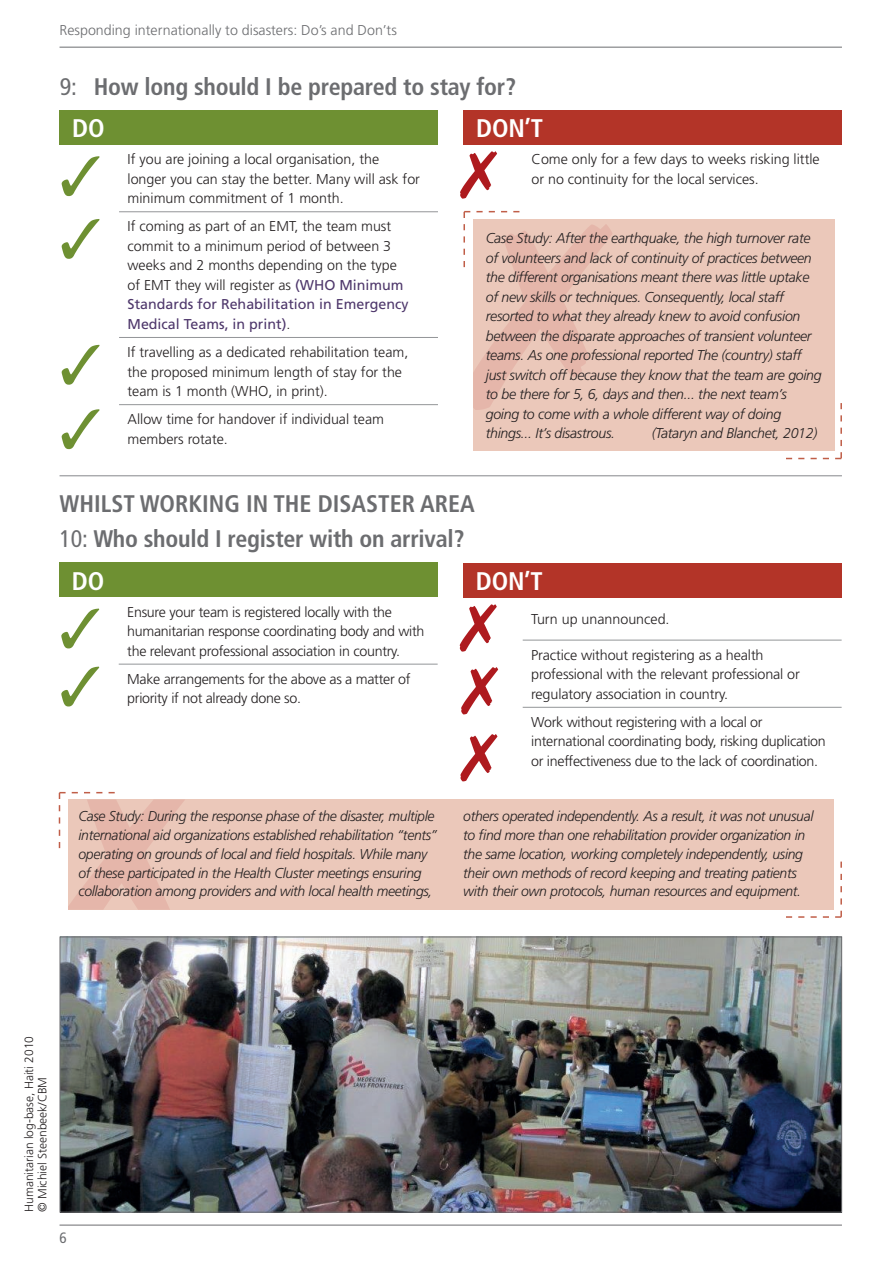
<style>
.page{position:relative;width:893px;height:1263px;background:#fff}
.page>*{position:absolute;margin:0;border:0;box-sizing:border-box;transform-origin:0 0}
.t1{font:700 condensed 25.5px "Frutiger";letter-spacing:-.01em;color:#fff}
.t2{font:700 condensed 24px "Frutiger";letter-spacing:-.01em;color:#6c6d70}
.t3{font:condensed 15px "Frutiger LT Com";color:#6c6d70}
.t4{font:italic 300 14.25px/19.5px "Frutiger";letter-spacing:-.02em;color:#231f20}
.t5{font:300 14.25px/19.5px "Frutiger";letter-spacing:-.01em;color:#231f20}
.t6{font:300 14.25px "Frutiger";color:#6c6d70}
.t7{font:300 12px/13.5px "Frutiger";color:#231f20}
.s1{font-weight:400}
.s2{font-weight:400;color:#4e376b}
</style>
<div class="page">
<hr style="left:60px;top:47px;width:782px;height:1px;background:#6c6d70">
<hr style="left:60px;top:1225px;width:782px;height:1px;background:#6c6d70">
<div style="left:463px;top:563px;width:379px;height:35px;background:#b33428"></div>
<hr style="left:523px;top:707px;width:319px;height:1px;background:#939598">
<hr style="left:523px;top:640px;width:319px;height:1px;background:#939598">
<div style="left:463px;top:111px;width:379px;height:34px;background:#b33428"></div>
<div style="left:60px;top:111px;width:378px;height:34px;background:#6e9032"></div>
<hr style="left:119px;top:211px;width:319px;height:1px;background:#939598">
<hr style="left:119px;top:337px;width:319px;height:1px;background:#939598">
<hr style="left:119px;top:404px;width:319px;height:1px;background:#939598">
<div style="left:473px;top:219px;width:361px;height:231px;background:#ebc8ba"></div>
<svg style="left:786px;top:403px;width:56px;height:56px"></svg>
<hr style="left:60px;top:475px;width:782px;height:1px;background:#939598">
<div style="left:59px;top:563px;width:379px;height:34px;background:#6e9032"></div>
<hr style="left:119px;top:664px;width:319px;height:1px;background:#939598">
<div style="left:68px;top:799px;width:765px;height:111px;background:#ebc8ba"></div>
<svg style="left:786px;top:861px;width:56px;height:57px"></svg>
<img style="left:62px;top:938px;width:778px;height:272px">
<svg style="left:463px;top:211px;width:149px;height:199px"></svg>
<svg style="left:59px;top:792px;width:125px;height:118px"></svg>
<p class="t6" style="left:60px;top:22px;width:339px">Responding internationally to disasters: Do’s and Don’ts</p>
<p class="t2" style="left:60px;top:72px;width:458px"><span class="s1">9:</span> How long should I be prepared to stay for?</p>
<p class="t1" style="left:72px;top:113px;width:34px">DO</p>
<p class="t5" style="left:128px;top:150px;width:294px">If you are joining a local organisation, the longer you can stay the better. Many will ask for minimum commitment of 1 month.</p>
<p class="t5" style="left:128px;top:217px;width:283px">If coming as part of an EMT, the team must commit to a minimum period of between 3 weeks and 2 months depending on the type of EMT they will register as <span class="s2">(WHO Minimum Standards for Rehabilitation in Emergency Medical Teams, in print)</span>.</p>
<p class="t5" style="left:128px;top:342px;width:282px">If travelling as a dedicated rehabilitation team, the proposed minimum length of stay for the team is 1 month (WHO, in print).</p>
<p class="t5" style="left:128px;top:410px;width:258px">Allow time for handover if individual team members rotate.</p>
<p class="t1" style="left:476px;top:113px;width:68px">DON’T</p>
<p class="t5" style="left:531px;top:150px;width:290px">Come only for a few days to weeks risking little</p>
<p class="t5" style="left:531px;top:169px;width:229px">or no continuity for the local services.</p>
<p class="t4" style="left:486px;top:228px;width:337px">Case Study: After the earthquake, the high turnover rate of volunteers and lack of continuity of practices between the different organisations meant there was little uptake of new skills or techniques. Consequently, local staff resorted to what they already knew to avoid confusion between the disparate approaches of transient volunteer teams. As one professional reported The (country) staff just switch off because they know that the team are going to be there for 5, 6, days and then... the next team’s going to come with a whole different way of doing things... It’s disastrous.</p>
<p class="t4" style="left:652px;top:423px;width:167px">(Tataryn and Blanchet, 2012)</p>
<p class="t2" style="left:60px;top:490px;width:417px">WHILST WORKING IN THE DISASTER AREA</p>
<p class="t2" style="left:60px;top:524px;width:407px"><span class="s1">10:</span> Who should I register with on arrival?</p>
<p class="t1" style="left:72px;top:565px;width:34px">DO</p>
<p class="t5" style="left:127px;top:602px;width:299px">Ensure your team is registered locally with the humanitarian response coordinating body and with the relevant professional association in country.</p>
<p class="t5" style="left:127px;top:669px;width:285px">Make arrangements for the above as a matter of priority if not already done so.</p>
<p class="t1" style="left:476px;top:566px;width:68px">DON’T</p>
<p class="t5" style="left:531px;top:610px;width:140px">Turn up unannounced.</p>
<p class="t5" style="left:531px;top:645px;width:270px">Practice without registering as a health professional with the relevant professional or regulatory association in country.</p>
<p class="t5" style="left:531px;top:712px;width:296px">Work without registering with a local or international coordinating body, risking duplication or ineffectiveness due to the lack of coordination.</p>
<p class="t4" style="left:78px;top:807px;width:360px;line-height:18.8px">Case Study: During the response phase of the disaster, multiple international aid organizations established rehabilitation “tents” operating on grounds of local and field hospitals. While many of these participated in the Health Cluster meetings ensuring collaboration among providers and with local health meetings,</p>
<p class="t4" style="left:463px;top:807px;width:352px;line-height:18.8px">others operated independently. As a result, it was not unusual to find more than one rehabilitation provider organization in the same location, working completely independently, using their own methods of record keeping and treating patients with their own protocols, human resources and equipment.</p>
<p class="t7" style="left:22px;top:1212px;width:178px;rotate:-90deg">Humanitarian log-base, Haiti 2010 © Michiel Steenbeek/CBM</p>
<p class="t3" style="left:60px;top:1229px;width:9px">6</p>
</div>
